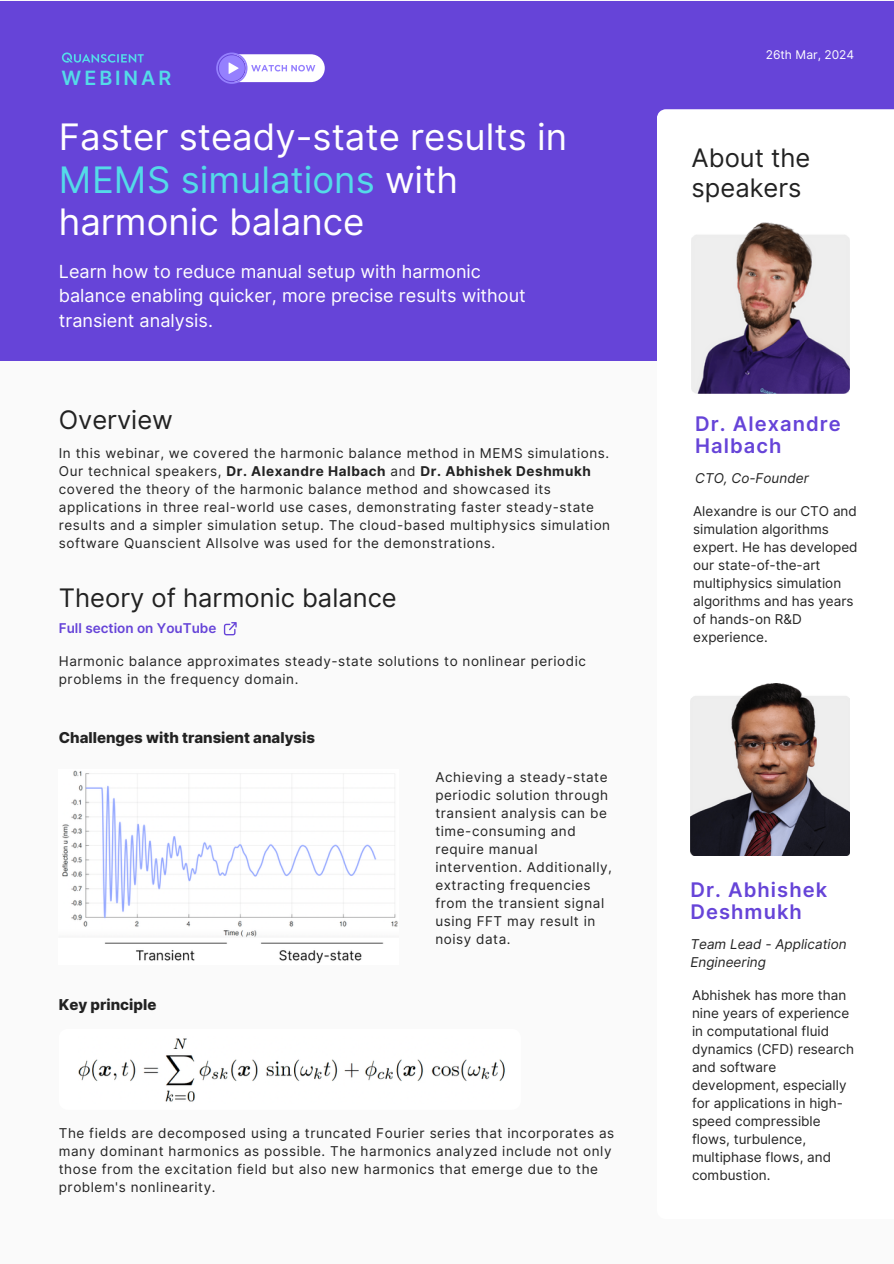
<style>
.page{position:relative;width:894px;height:1264px;background:#fff}
.page>*{position:absolute;margin:0;border:0;box-sizing:border-box;transform-origin:0 0}
.t1{font:36.45px/42.8px "Inter";color:#fff}
.t2{font:25.5px/30.3px "Inter";color:#222}
.t3{font:600 20.1px/21.3px "Inter";letter-spacing:.055em;color:#6644d8}
.t4{font:600 19.65px "Inter";letter-spacing:.15em;color:#54dbe8}
.t5{font:18px/24.8px "Inter";color:#fff}
.t6{font:800 15px "Inter";color:#222}
.t7{font:13.5px/18px "Inter";letter-spacing:.04em;color:#222}
.t8{font:13.5px/18px "Inter";color:#242424}
.t9{font:italic 13.5px/18px "Inter";color:#242424}
.t10{font:600 13.5px "Inter";color:#6644d8}
.t11{font:12px "Inter";color:#fff}
.s1{color:#54dbe8}
.s2{font-weight:700}
</style>
<div class="page">
<div style="left:0;top:0;width:893px;height:1263px;background:#fafafa"></div>
<div style="left:0;top:1px;width:893px;height:359px;background:#6644d8"></div>
<svg style="left:62px;top:52px;width:82px;height:11px"></svg>
<svg style="left:216px;top:53px;width:109px;height:31px"></svg>
<svg style="left:224px;top:622px;width:12px;height:13px"></svg>
<svg style="left:656px;top:109px;width:237px;height:747px"></svg>
<img style="left:691px;top:221px;width:158px;height:172px">
<img style="left:690px;top:683px;width:158px;height:172px">
<img style="left:62px;top:770px;width:336px;height:194px">
<img style="left:79px;top:1038px;width:426px;height:64px">
<p class="t4" style="left:62px;top:66px;width:111px">WEBINAR</p>
<h6 class="t1" style="left:59px;top:115px;width:509px">Faster steady-state results in<br><span class="s1">MEMS simulations</span> with harmonic balance</h6>
<p class="t5" style="left:59px;top:259px;width:468px">Learn how to reduce manual setup with harmonic balance enabling quicker, more precise results without transient analysis.</p>
<h6 class="t2" style="left:59px;top:404px;width:115px">Overview</h6>
<p class="t7" style="left:59px;top:444px;width:552px">In this webinar, we covered the harmonic balance method in MEMS simulations.<br>Our technical speakers, <span class="s2">Dr. Alexandre Halbach</span> and <span class="s2">Dr. Abhishek Deshmukh </span>covered the theory of the harmonic balance method and showcased its applications in three real-world use cases, demonstrating faster steady-state results and a simpler simulation setup. The cloud-based multiphysics simulation software Quanscient Allsolve was used for the demonstrations.</p>
<h3 class="t2" style="left:59px;top:583px;width:339px">Theory of harmonic balance</h3>
<p class="t10" style="left:59px;top:620px;width:159px">Full section on YouTube</p>
<p class="t7" style="left:59px;top:652px;width:528px">Harmonic balance approximates steady-state solutions to nonlinear periodic problems in the frequency domain.</p>
<p class="t6" style="left:59px;top:728px;width:258px">Challenges with transient analysis</p>
<h2 class="t6" style="left:59px;top:995px;width:99px">Key principle</h2>
<h2 class="t7" style="left:435px;top:768px;width:178px">Achieving a steady-state periodic solution through transient analysis can be time-consuming and require manual intervention. Additionally, extracting frequencies from the transient signal using FFT may result in noisy data.</h2>
<p class="t7" style="left:59px;top:1123px;width:557px">The fields are decomposed using a truncated Fourier series that incorporates as many dominant harmonics as possible. The harmonics analyzed include not only those from the excitation field but also new harmonics that emerge due to the problem's nonlinearity.</p>
<p class="t11" style="left:765px;top:48px;width:90px">26th Mar, 2024</p>
<p class="t2" style="left:691px;top:142px;width:120px">About the speakers</p>
<h5 class="t3" style="left:695px;top:413px;width:147px">Dr. Alexandre<br>Halbach</h5>
<p class="t9" style="left:695px;top:468px;width:115px">CTO, Co-Founder</p>
<h2 class="t8" style="left:693px;top:501px;width:166px">Alexandre is our CTO and simulation algorithms expert. He has developed our state-of-the-art multiphysics simulation algorithms and has years of hands-on R&amp;D experience.</h2>
<h4 class="t3" style="left:690px;top:879px;width:138px">Dr. Abhishek<br>Deshmukh</h4>
<p class="t9" style="left:690px;top:935px;width:158px">Team Lead - Application<br>Engineering</p>
<p class="t8" style="left:691px;top:985px;width:164px">Abhishek has more than nine years of experience in computational fluid dynamics (CFD) research and software development, especially for applications in high&shy;speed compressible flows, turbulence, multiphase flows, and combustion.</p>
</div>
